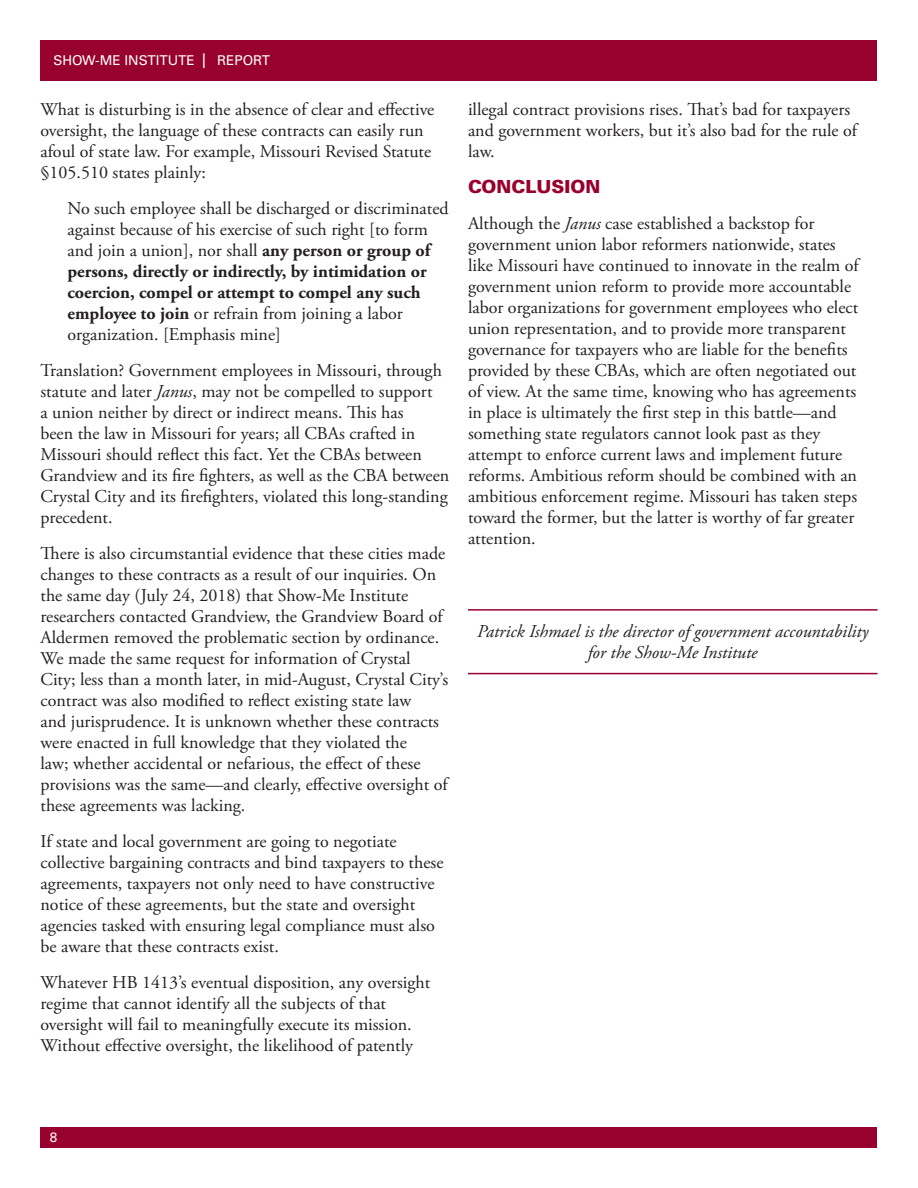
<style>
.page{position:relative;width:918px;height:1188px;background:#fff}
.page>*{position:absolute;margin:0;border:0;box-sizing:border-box;transform-origin:0 0}
.t1{font:18px/21px "Adobe Garamond Pro";color:#231f20}
.t2{font:italic 18px/21px "Adobe Garamond Pro";color:#231f20;text-align:center}
.t3{font:900 18px "Univers LT Std";color:#98012d}
.t4{font:13.5px "Univers LT Std";color:#fff}
.s1{font-size:20.25px}
.s2{font-weight:700}
.s3{font-style:italic}
</style>
<div class="page">
<div style="left:40px;top:40px;width:838px;height:41px;background:#98012d"></div>
<div style="left:40px;top:1127px;width:838px;height:21px;background:#98012d"></div>
<hr style="left:468px;top:609px;width:410px;height:2px;background:#98012d">
<hr style="left:468px;top:673px;width:410px;height:1px;background:#98012d">
<p class="t4" style="left:54px;top:53px;width:218px">SHOW-ME INSTITUTE <span class="s1">I</span> REPORT</p>
<p class="t1" style="left:40px;top:99px;width:395px">What is disturbing is in the absence of clear and effective oversight, the language of these contracts can easily run afoul of state law. For example, Missouri Revised Statute §105.510 states plainly:</p>
<p class="t1" style="left:68px;top:198px;width:383px">No such employee shall be discharged or discriminated against because of his exercise of such right [to form and join a union], nor shall <span class="s2">any person or group of persons, directly or indirectly, by intimidation or coercion, compel or attempt to compel any such employee to join</span> or refrain from joining a labor organization. [Emphasis mine]</p>
<p class="t1" style="left:40px;top:360px;width:410px">Translation? Government employees in Missouri, through statute and later <span class="s3">Janus</span>, may not be compelled to support<br>a union neither by direct or indirect means. This has<br>been the law in Missouri for years; all CBAs crafted in Missouri should reflect this fact. Yet the CBAs between Grandview and its fire fighters, as well as the CBA between Crystal City and its firefighters, violated this long-standing precedent.</p>
<p class="t1" style="left:40px;top:543px;width:409px">There is also circumstantial evidence that these cities made changes to these contracts as a result of our inquiries. On the same day (July 24, 2018) that Show-Me Institute researchers contacted Grandview, the Grandview Board of Aldermen removed the problematic section by ordinance.<br>We made the same request for information of Crystal City; less than a month later, in mid-August, Crystal City’s contract was also modified to reflect existing state law<br>and jurisprudence. It is unknown whether these contracts were enacted in full knowledge that they violated the<br>law; whether accidental or nefarious, the effect of these provisions was the same—and clearly, effective oversight of these agreements was lacking.</p>
<p class="t1" style="left:40px;top:831px;width:404px">If state and local government are going to negotiate collective bargaining contracts and bind taxpayers to these agreements, taxpayers not only need to have constructive notice of these agreements, but the state and oversight agencies tasked with ensuring legal compliance must also be aware that these contracts exist.</p>
<p class="t1" style="left:40px;top:972px;width:391px">Whatever HB 1413’s eventual disposition, any oversight regime that cannot identify all the subjects of that oversight will fail to meaningfully execute its mission.<br>Without effective oversight, the likelihood of patently</p>
<p class="t1" style="left:468px;top:99px;width:391px">illegal contract provisions rises. That’s bad for taxpayers and government workers, but it’s also bad for the rule of law.</p>
<p class="t3" style="left:468px;top:175px;width:134px">CONCLUSION</p>
<p class="t1" style="left:468px;top:213px;width:392px">Although the <span class="s3">Janus</span> case established a backstop for government union labor reformers nationwide, states like Missouri have continued to innovate in the realm of government union reform to provide more accountable labor organizations for government employees who elect union representation, and to provide more transparent governance for taxpayers who are liable for the benefits provided by these CBAs, which are often negotiated out of view. At the same time, knowing who has agreements in place is ultimately the first step in this battle—and something state regulators cannot look past as they attempt to enforce current laws and implement future reforms. Ambitious reform should be combined with an ambitious enforcement regime. Missouri has taken steps toward the former, but the latter is worthy of far greater attention.</p>
<p class="t2" style="left:477px;top:621px;width:393px">Patrick Ishmael is the director of government accountability for the Show-Me Institute</p>
<p class="t4" style="left:50px;top:1129px;width:9px">8</p>
</div>
